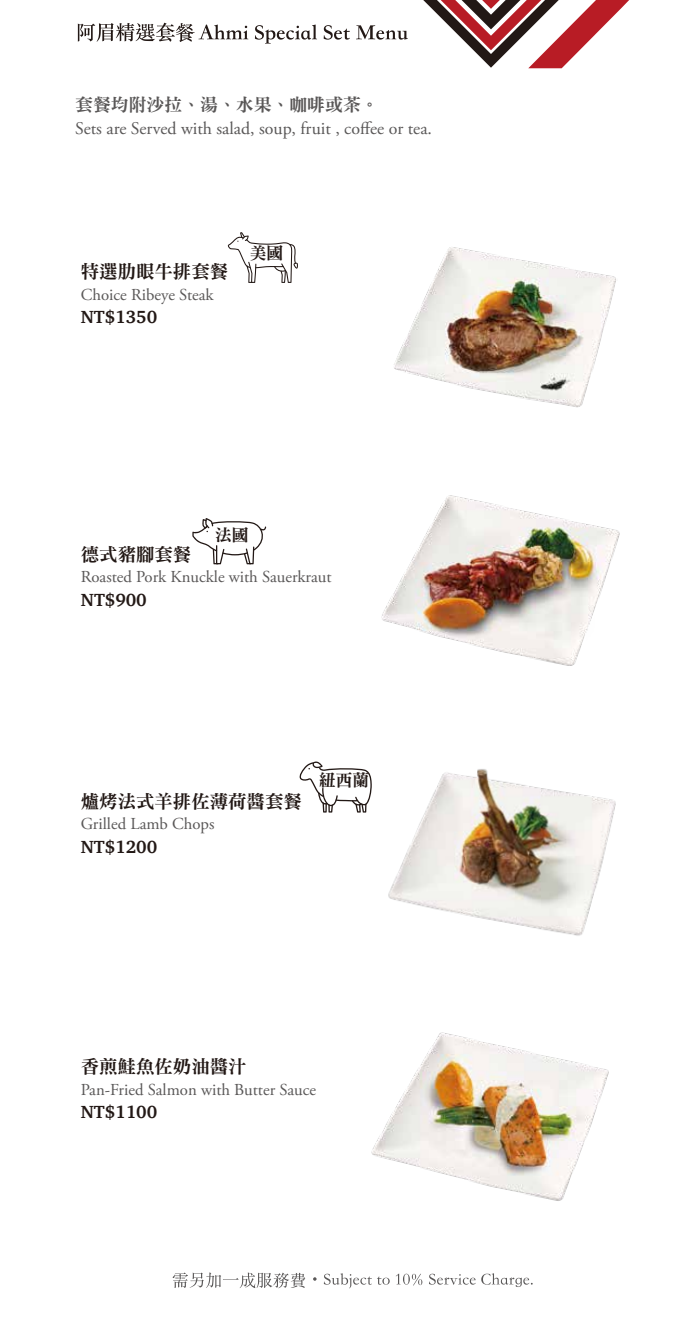
<style>
.page{position:relative;width:698px;height:1327px;background:#fff}
.page>*{position:absolute;margin:0;border:0;box-sizing:border-box;transform-origin:0 0}
.t1{font:18.45px "DF Ming Std W9";color:#221815}
.t2{font:700 18px "Charter";color:#221815}
.t3{font:17.85px "Adobe Garamond Pro";color:#595757}
.t4{font:17.85px "DF Ming Std W9";color:#595757}
.t5{font:16.8px "Adobe Garamond Pro";color:#595757}
.t6{font:16.8px "DF Ming Std W9";color:#221815}
</style>
<div class="page">
<svg style="left:78px;top:23px;width:170px;height:19px"></svg>
<svg style="left:255px;top:25px;width:62px;height:19px"></svg>
<svg style="left:323px;top:25px;width:27px;height:15px"></svg>
<svg style="left:356px;top:25px;width:51px;height:15px"></svg>
<svg style="left:423px;top:0;width:206px;height:68px"></svg>
<img style="left:394px;top:247px;width:222px;height:161px">
<svg style="left:227px;top:232px;width:71px;height:51px"></svg>
<img style="left:388px;top:769px;width:228px;height:167px">
<svg style="left:299px;top:761px;width:72px;height:51px"></svg>
<svg style="left:192px;top:518px;width:74px;height:46px"></svg>
<img style="left:381px;top:495px;width:239px;height:171px">
<img style="left:371px;top:1032px;width:238px;height:169px">
<svg style="left:173px;top:1272px;width:132px;height:16px"></svg>
<svg style="left:324px;top:1273px;width:65px;height:15px"></svg>
<svg style="left:396px;top:1273px;width:26px;height:12px"></svg>
<svg style="left:429px;top:1273px;width:46px;height:11px"></svg>
<svg style="left:481px;top:1273px;width:51px;height:14px"></svg>
<p class="t4" style="left:75px;top:95px;width:305px">套餐均附沙拉、湯、水果、咖啡或茶。</p>
<p class="t3" style="left:75px;top:118px;width:358px">Sets are Served with salad, soup, fruit , coffee or tea.</p>
<p class="t1" style="left:81px;top:261px;width:149px">特選肋眼牛排套餐</p>
<p class="t5" style="left:81px;top:284px;width:134px">Choice Ribeye Steak</p>
<p class="t2" style="left:81px;top:306px;width:78px">NT$1350</p>
<p class="t6" style="left:250px;top:244px;width:35px">美國</p>
<p class="t6" style="left:215px;top:525px;width:35px">法國</p>
<p class="t1" style="left:81px;top:544px;width:112px">德式豬腳套餐</p>
<p class="t5" style="left:81px;top:567px;width:252px">Roasted Pork Knuckle with Sauerkraut</p>
<p class="t2" style="left:81px;top:588px;width:67px">NT$900</p>
<p class="t1" style="left:81px;top:791px;width:222px">爐烤法式羊排佐薄荷醬套餐</p>
<p class="t5" style="left:81px;top:814px;width:135px">Grilled Lamb Chops</p>
<p class="t2" style="left:81px;top:835px;width:78px">NT$1200</p>
<p class="t6" style="left:319px;top:771px;width:51px">紐西蘭</p>
<p class="t1" style="left:81px;top:1056px;width:167px">香煎鮭魚佐奶油醬汁</p>
<p class="t5" style="left:81px;top:1079px;width:237px">Pan-Fried Salmon with Butter Sauce</p>
<p class="t2" style="left:81px;top:1100px;width:78px">NT$1100</p>
</div>
